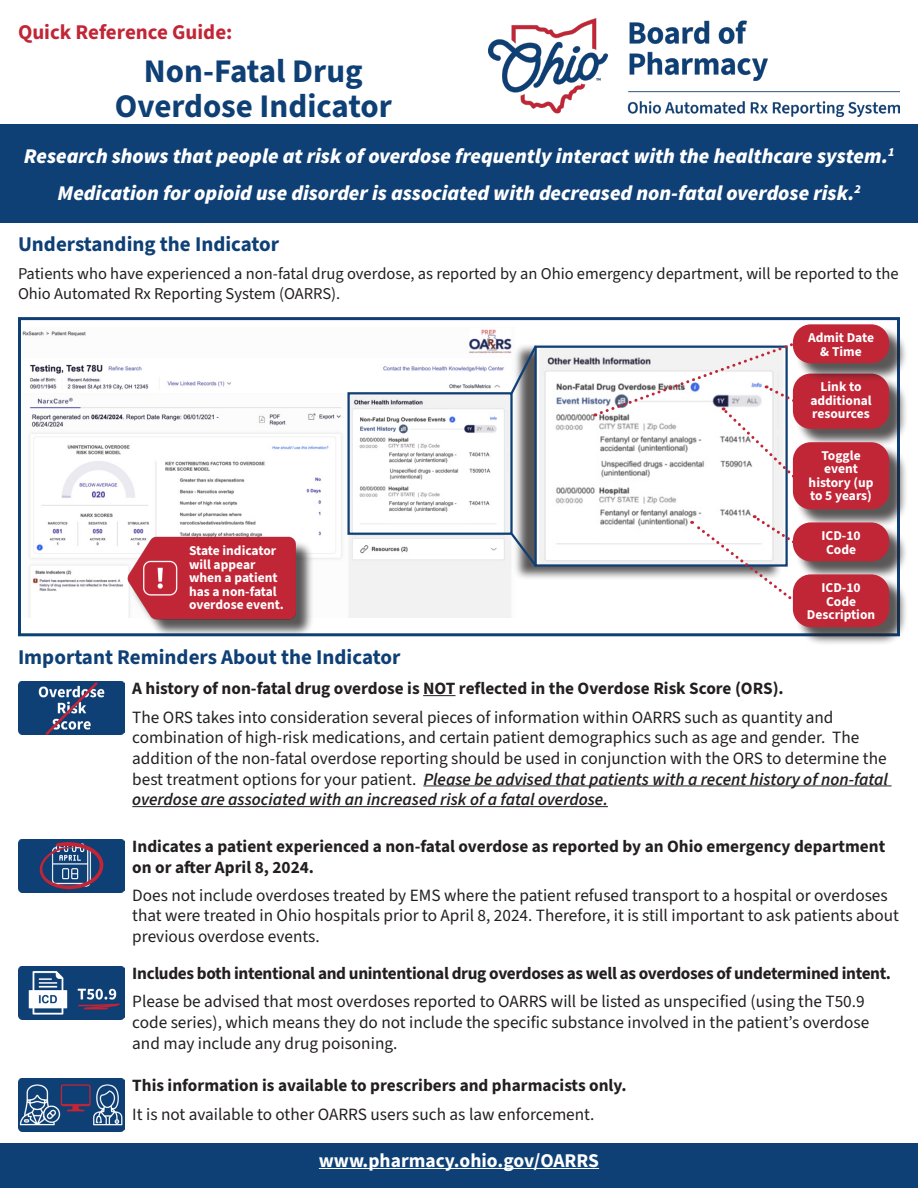
<style>
.page{position:relative;width:918px;height:1188px;background:#fff}
.page>*{position:absolute;margin:0;border:0;box-sizing:border-box;transform-origin:0 0}
.t1{font:700 33px/34.5px "Source Sans 3";color:#0e3f75;text-align:center}
.t2{font:italic 21px "Source Sans Variable";color:#fff}
.t3{font:700 21px "Source Sans 3";color:#0e3f75}
.t4{font:700 21px "Source Sans 3";color:#c12637}
.t5{font:700 19.5px "Source Sans 3";color:#fff}
.t6{font:17.25px/20.7px "Source Sans 3";color:#231f20}
.t7{font:700 17.25px/20.7px "Source Sans 3";color:#231f20}
.t8{font:700 17.25px "Source Sans 3";letter-spacing:-.02em;color:#231f20}
.t9{font:16.5px/19.8px "Source Sans 3";color:#231f20}
.t10{font:700 13.5px/13.5px "Source Sans 3";color:#fff;text-align:center}
.s1{font-weight:600;font-style:italic}
</style>
<div class="page">
<img style="left:489px;top:18px;width:411px;height:99px">
<div style="left:0;top:124px;width:918px;height:99px;background:#0e3f75"></div>
<div style="left:0;top:1143px;width:918px;height:45px;background:#0e3f75"></div>
<hr style="left:423px;top:695px;width:33px;height:1px;background:#231f20">
<hr style="left:423px;top:786px;width:469px;height:1px;background:#231f20">
<hr style="left:132px;top:806px;width:476px;height:1px;background:#231f20">
<img style="left:18px;top:682px;width:107px;height:53px">
<img style="left:18px;top:839px;width:107px;height:53px">
<img style="left:18px;top:966px;width:107px;height:54px">
<img style="left:18px;top:1078px;width:107px;height:54px">
<hr style="left:319px;top:1168px;width:280px;height:1px;background:#fff">
<div style="left:18px;top:317px;width:882px;height:319px;border:3px solid #0e3f75"></div>
<div style="left:795px;top:376px;width:113px;height:72px;background:#231f20;opacity:.75"></div>
<div style="left:793px;top:374px;width:96px;height:55px;background:#c12637;border-radius:18px"></div>
<div style="left:795px;top:444px;width:113px;height:84px;background:#231f20;opacity:.75"></div>
<div style="left:793px;top:442px;width:96px;height:67px;background:#c12637;border-radius:18px"></div>
<img style="left:22px;top:329px;width:490px;height:288px">
<div style="left:513px;top:344px;width:269px;height:237px;background:#231f20;opacity:.75"></div>
<img style="left:538px;top:349px;width:245px;height:215px">
<div style="left:535px;top:346px;width:253px;height:221px;border:2px solid #0e3f75"></div>
<svg style="left:509px;top:344px;width:29px;height:52px"></svg>
<svg style="left:509px;top:531px;width:30px;height:38px"></svg>
<div style="left:347px;top:392px;width:166px;height:143px;border:2px solid #0e3f75"></div>
<div style="left:795px;top:525px;width:113px;height:55px;background:#231f20;opacity:.75"></div>
<div style="left:793px;top:522px;width:96px;height:39px;background:#c12637;border-radius:18px"></div>
<div style="left:795px;top:327px;width:113px;height:55px;background:#231f20;opacity:.75"></div>
<div style="left:793px;top:324px;width:96px;height:39px;background:#c12637;border-radius:18px"></div>
<div style="left:795px;top:577px;width:113px;height:69px;background:#231f20;opacity:.75"></div>
<div style="left:793px;top:574px;width:96px;height:53px;background:#c12637;border-radius:18px"></div>
<div style="left:130px;top:540px;width:185px;height:97px;background:#231f20;opacity:.75"></div>
<img style="left:126px;top:534px;width:171px;height:88px">
<svg style="left:594px;top:341px;width:204px;height:137px"></svg>
<svg style="left:690px;top:514px;width:106px;height:89px"></svg>
<p class="t4" style="left:18px;top:18px;width:216px">Quick Reference Guide:</p>
<p class="t1" style="left:115px;top:54px;width:279px">Non-Fatal Drug<br>Overdose Indicator</p>
<p class="t2" style="left:24px;top:143px;width:872px">Research shows that people at risk of overdose frequently interact with the healthcare system.<sup>1</sup></p>
<p class="t2" style="left:58px;top:180px;width:805px">Medication for opioid use disorder is associated with decreased non-fatal overdose risk.<sup>2</sup></p>
<p class="t3" style="left:18px;top:231px;width:263px">Understanding the Indicator</p>
<p class="t9" style="left:18px;top:264px;width:882px">Patients who have experienced a non-fatal drug overdose, as reported by an Ohio emergency department, will be reported to the<br>Ohio Automated Rx Reporting System (OARRS).</p>
<p class="t10" style="left:189px;top:544px;width:96px;text-align:left">State indicator will appear when a patient has a non-fatal overdose event.</p>
<p class="t3" style="left:18px;top:643px;width:384px">Important Reminders About the Indicator</p>
<p class="t10" style="left:808px;top:331px;width:68px">Admit Date &amp; Time</p>
<p class="t10" style="left:810px;top:380px;width:63px">Link to additional resources</p>
<p class="t10" style="left:809px;top:449px;width:66px">Toggle event history (up to 5 years)</p>
<p class="t10" style="left:821px;top:529px;width:41px">ICD-10<br>Code</p>
<p class="t10" style="left:807px;top:581px;width:70px">ICD-10<br>Code<br>Description</p>
<p class="t7" style="left:132px;top:678px;width:653px">A history of non-fatal drug overdose is NOT reflected in the Overdose Risk Score (ORS).</p>
<p class="t6" style="left:132px;top:706px;width:757px">The ORS takes into consideration several pieces of information within OARRS such as quantity and combination of high-risk medications, and certain patient demographics such as age and gender. The addition of the non-fatal overdose reporting should be used in conjunction with the ORS to determine the best treatment options for your patient. <span class="s1">Please be advised that patients with a recent history of non-fatal overdose are associated with an increased risk of a fatal overdose.</span></p>
<p class="t7" style="left:132px;top:836px;width:755px">Indicates a patient experienced a non-fatal overdose as reported by an Ohio emergency department on or after April 8, 2024.</p>
<p class="t6" style="left:132px;top:885px;width:768px">Does not include overdoses treated by EMS where the patient refused transport to a hospital or overdoses that were treated in Ohio hospitals prior to April 8, 2024. Therefore, it is still important to ask patients about previous overdose events.</p>
<p class="t8" style="left:132px;top:962px;width:760px">Includes both intentional and unintentional drug overdoses as well as overdoses of undetermined intent.</p>
<p class="t6" style="left:132px;top:991px;width:738px">Please be advised that most overdoses reported to OARRS will be listed as unspecified (using the T50.9 code series), which means they do not include the specific substance involved in the patient’s overdose and may include any drug poisoning.</p>
<p class="t7" style="left:132px;top:1075px;width:496px">This information is available to prescribers and pharmacists only.</p>
<p class="t6" style="left:132px;top:1104px;width:464px">It is not available to other OARRS users such as law enforcement.</p>
<p class="t5" style="left:319px;top:1148px;width:282px">www.pharmacy.ohio.gov/OARRS</p>
</div>
